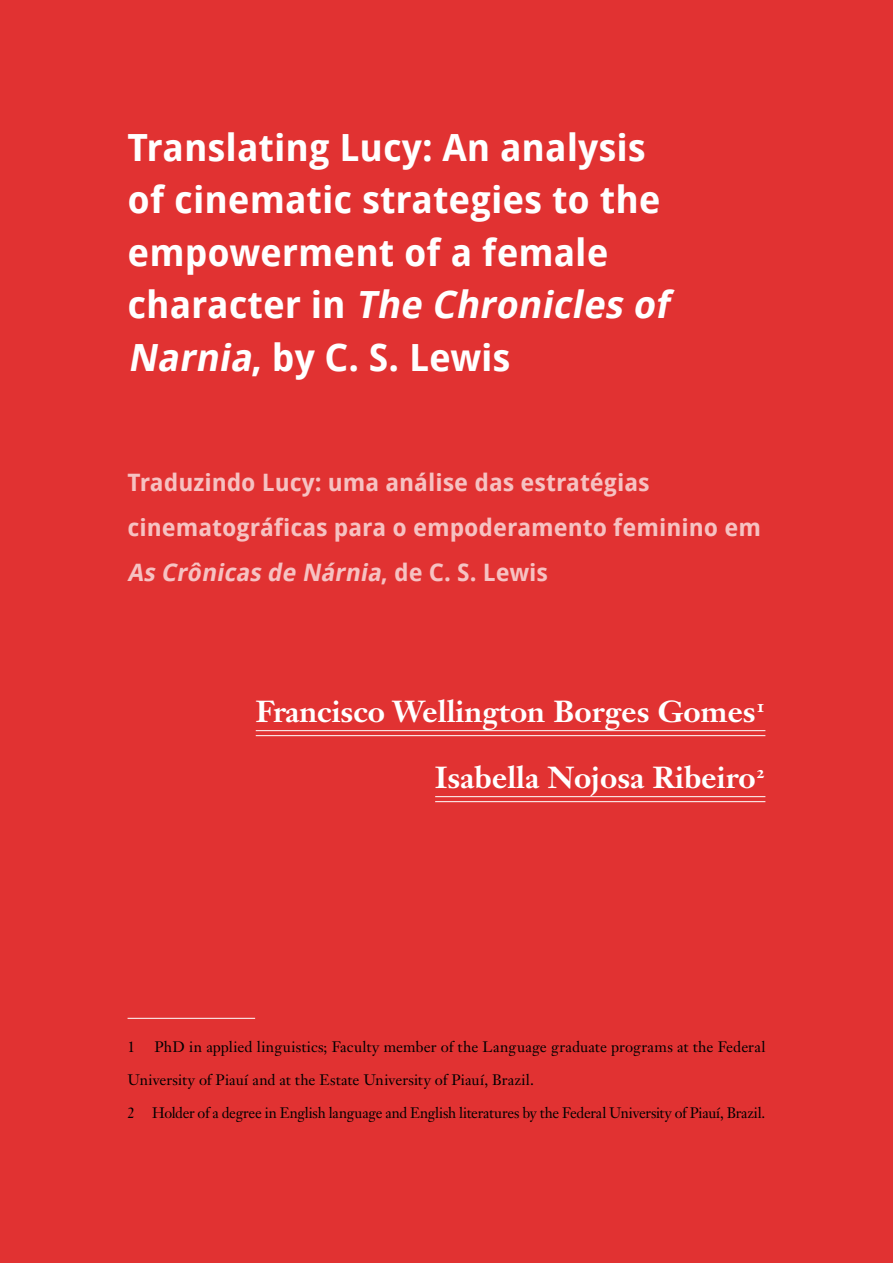
<style>
.page{position:relative;width:893px;height:1263px;background:#e13232}
.page>*{position:absolute;margin:0;border:0;box-sizing:border-box;transform-origin:0 0}
.t1{font:700 37.5px/52.5px "Droid Sans";color:#fff}
.t2{font:30px "Janson Text Bold Os F";color:#fff}
.t3{font:700 24px/45px "Droid Sans";color:#f6c2c2}
.t4{font:15px "Janson Text";letter-spacing:-.005em;color:#000}
.s1{font-style:italic}
</style>
<div class="page">
<hr style="left:256px;top:730px;width:509px;height:1px;background:#fff">
<hr style="left:256px;top:735px;width:509px;height:1px;background:#fff">
<hr style="left:435px;top:796px;width:330px;height:1px;background:#fff">
<hr style="left:435px;top:801px;width:330px;height:1px;background:#fff">
<hr style="left:128px;top:1018px;width:127px;height:1px;background:#fff">
<h1 class="t1" style="left:128px;top:120px;width:552px">Translating Lucy: An analysis of cinematic strategies to the empowerment of a female<br>c h a ra ct e r i n <span class="s1">The Chronicles of<br>Narnia</span>, by C. S. Lewis</h1>
<h3 class="t3" style="left:128px;top:459px;width:635px">Traduzindo Lucy: uma análise das estratégias cinematográficas para o empoderamento feminino em<br><span class="s1">As Crônicas de Nárnia</span>, d e C . S . L e w i s</h3>
<h2 class="t2" style="left:256px;top:692px;width:511px">Francisco Wellington Borges Gomes<sup>1</sup></h2>
<h2 class="t2" style="left:435px;top:758px;width:332px">Isabella Nojosa Ribeiro<sup>2</sup></h2>
<p class="t4" style="left:128px;top:1037px;width:9px">1</p>
<p class="t4" style="left:155px;top:1037px;width:612px">PhD in applied linguistics; Faculty member of the Language graduate programs at the Federal</p>
<p class="t4" style="left:128px;top:1070px;width:408px">University of Piauí and at the Estate University of Piauí, Brazil.</p>
<p class="t4" style="left:128px;top:1103px;width:639px">2 Holder of a degree in English language and English literatures by the Federal University of Piauí, Brazil.</p>
</div>
